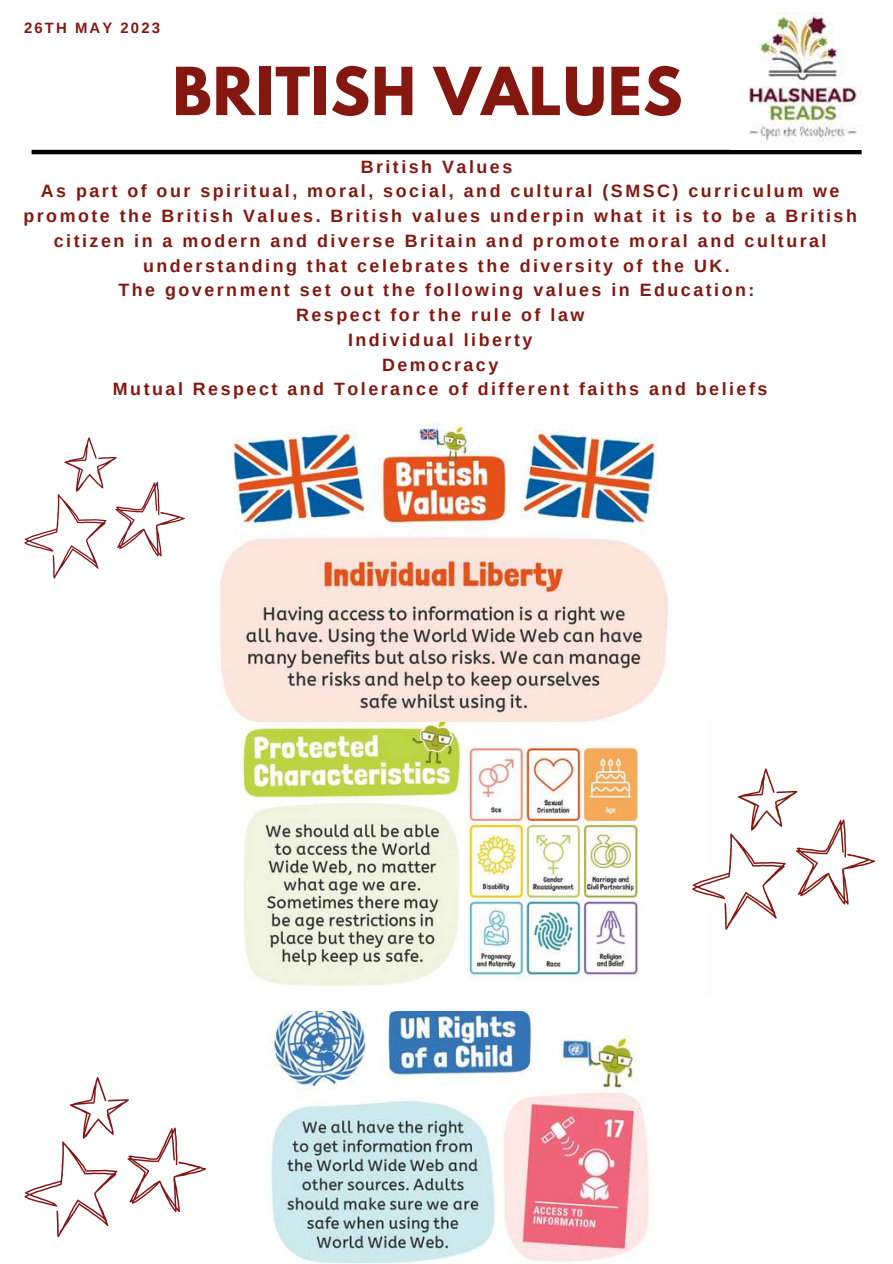
<style>
.page{position:relative;width:893px;height:1264px;background:#fff}
.page>*{position:absolute;margin:0;border:0;box-sizing:border-box;transform-origin:0 0}
.t1{font:700 58.65px "League Spartan";letter-spacing:.02em;color:#841811}
.t2{font:700 17.85px/24.8px "Arimo";letter-spacing:.14em;color:#841811;text-align:center}
.t3{font:700 14.85px "Arimo";letter-spacing:.14em;color:#841811}
</style>
<div class="page">
<hr style="left:32px;top:150px;width:829px;height:4px;background:#000">
<img style="left:749px;top:12px;width:113px;height:131px">
<img style="left:220px;top:423px;width:448px;height:299px">
<img style="left:237px;top:722px;width:402px;height:265px">
<img style="left:206px;top:1011px;width:443px;height:251px">
<svg style="left:692px;top:768px;width:183px;height:162px"></svg>
<svg style="left:24px;top:1077px;width:182px;height:160px"></svg>
<svg style="left:24px;top:437px;width:161px;height:142px"></svg>
<p class="t3" style="left:24px;top:20px;width:137px">26TH MAY 2023</p>
<h1 class="t1" style="left:172px;top:62px;width:511px">BRITISH VALUES</h1>
<p class="t2" style="left:23px;top:154px;width:834px">British Values<br>As part of our spiritual, moral, social, and cultural (SMSC) curriculum we promote the British Values. British values underpin what it is to be a British citizen in a modern and diverse Britain and promote moral and cultural understanding that celebrates the diversity of the UK.<br>The government set out the following values in Education:<br>Respect for the rule of law<br>Individual liberty<br>Democracy<br>Mutual Respect and Tolerance of different faiths and beliefs</p>
</div>
